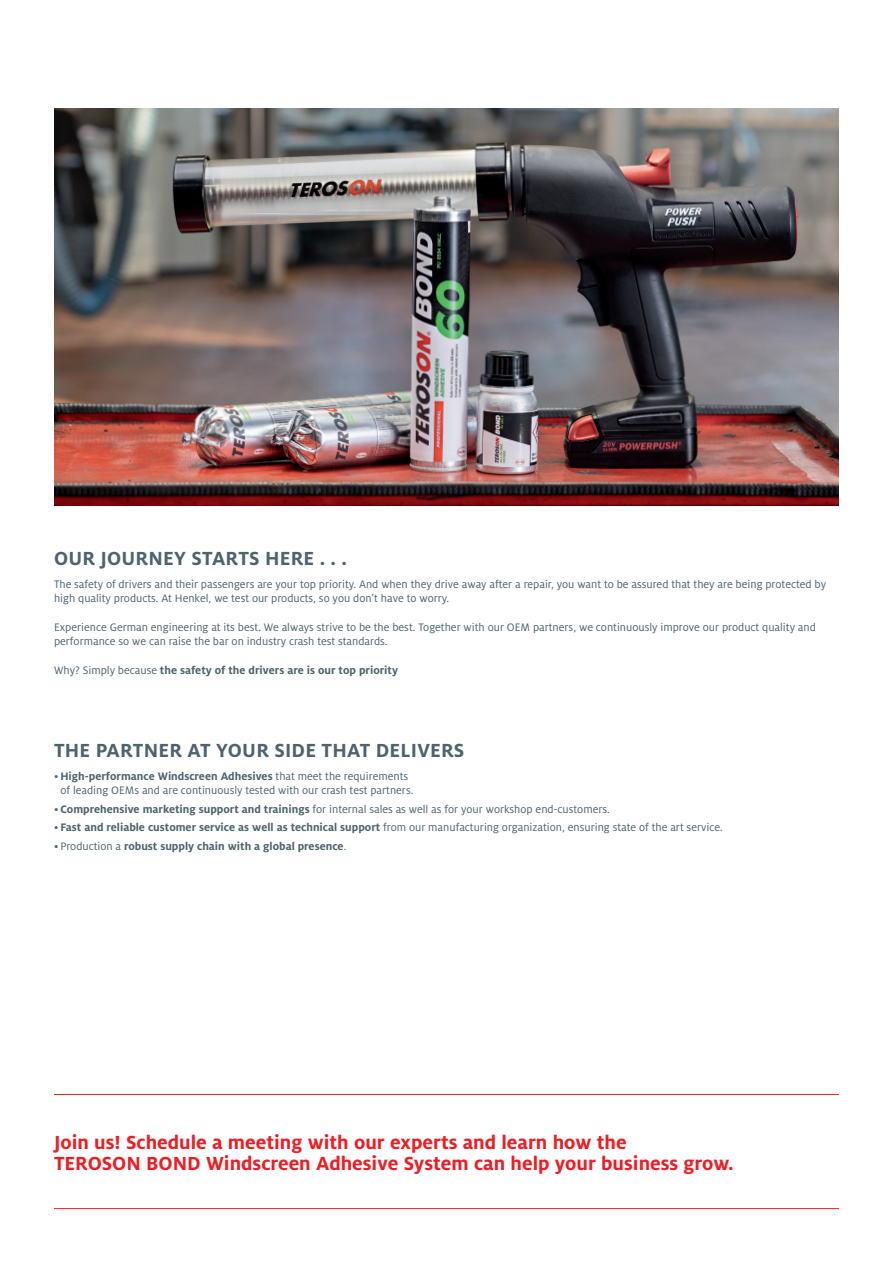
<style>
.page{position:relative;width:893px;height:1263px;background:#fff}
.page>*{position:absolute;margin:0;border:0;box-sizing:border-box;transform-origin:0 0}
.t1{font:700 21px/21px "Henkel Milo";color:#ee1d23}
.t2{font:700 21px "Henkel Milo";letter-spacing:.01em;color:#4d636e}
.t3{font:12px/14.4px "Henkel Milo";color:#4d636e}
.t4{font:700 12px "Henkel Milo";color:#4d636e}
.s1{font-weight:400}
.s2{font-weight:400;color:#fff}
.s3{font-weight:700}
</style>
<div class="page">
<img style="left:54px;top:108px;width:785px;height:1102px">
<h1 class="t2" style="left:54px;top:546px;width:294px">OUR JOURNEY STARTS HERE . . .</h1>
<p class="t3" style="left:54px;top:577px;width:774px">The safety of drivers and their passengers are your top priority. And when they drive away after a repair, you want to be assured that they are being protected by high quality products. At Henkel, we test our products, so you don’t have to worry.</p>
<p class="t3" style="left:54px;top:620px;width:763px">Experience German engineering at its best. We always strive to be the best. Together with our OEM partners, we continuously improve our product quality and performance so we can raise the bar on industry crash test standards.</p>
<p class="t4" style="left:54px;top:664px;width:348px"><span class="s1">Why? Simply because</span> the safety of the drivers are is our top priority<span class="s2">.</span></p>
<h1 class="t2" style="left:54px;top:738px;width:412px">THE PARTNER AT YOUR SIDE THAT DELIVERS</h1>
<p class="t3" style="left:54px;top:769px;width:361px;text-align:center">• <span class="s3">High-performance Windscreen Adhesives</span> that meet the requirements of leading OEMs and are continuously tested with our crash test partners.</p>
<p class="t3" style="left:54px;top:802px;width:557px">• <span class="s3">Comprehensive marketing support and trainings</span> for internal sales as well as for your workshop end-customers.</p>
<p class="t3" style="left:54px;top:820px;width:670px">• <span class="s3">Fast and reliable customer service as well as technical support</span> from our manufacturing organization, ensuring state of the art service.</p>
<p class="t4" style="left:54px;top:839px;width:294px"><span class="s1">• Production a</span> robust supply chain with a global presence<span class="s1">.</span></p>
<h1 class="t1" style="left:54px;top:1132px;width:681px">Join us! Schedule a meeting with our experts and learn how the<br>TEROSON BOND Windscreen Adhesive System can help your business grow.</h1>
</div>
